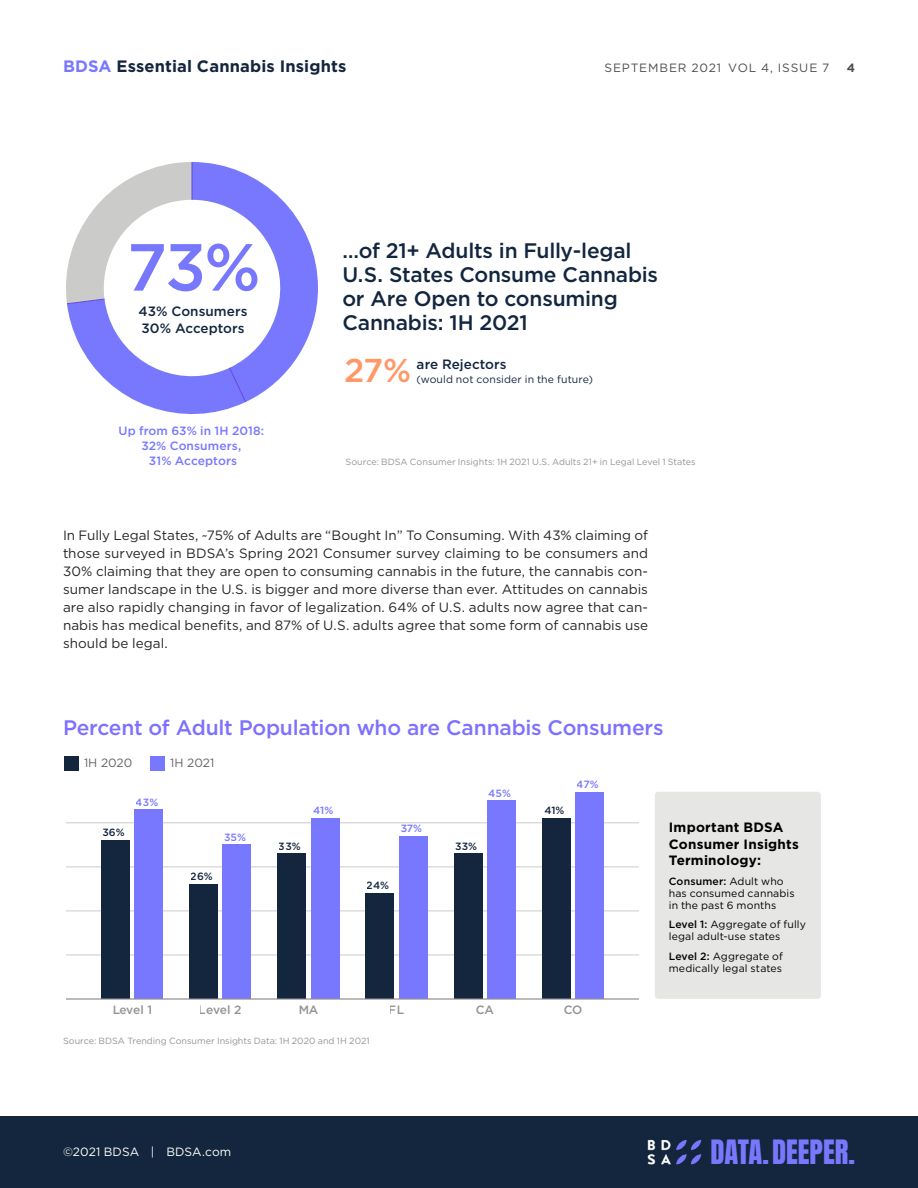
<style>
.page{position:relative;width:918px;height:1188px;background:#fff}
.page>*{position:absolute;margin:0;border:0;box-sizing:border-box;transform-origin:0 0}
.t1{font:500 66.45px "Gotham";color:#7878fe}
.t2{font:500 33px "Gotham";color:#ff9767}
.t3{font:28.5px "Anton";color:#7878ff}
.t4{font:500 21px/24px "Gotham";letter-spacing:-.01em;color:#12263f}
.t5{font:500 21px "Gotham";letter-spacing:-.01em;color:#7e71ff}
.t6{font:700 16.5px "Gotham";letter-spacing:.01em;color:#14263d}
.t7{font:13.5px/18px "Gotham";color:#262626;text-align:justify}
.t8{font:700 13.5px/16.5px "Gotham";letter-spacing:.015em;color:#000}
.t9{font:500 13.5px "Gotham";letter-spacing:.005em;color:#12263f}
.t10{font:500 12px/15px "Gotham";letter-spacing:.01em;color:#7878fe;text-align:center}
.t11{font:12px "Gotham";letter-spacing:.07em;color:#4d4d4f}
.t12{font:500 12px "Gotham";letter-spacing:-.01em;color:#939393}
.t13{font:12px "Gotham";color:#fff}
.t14{font:12px "Gotham";color:#636466}
.t15{font:700 12px "Gotham";color:#4d4d4f}
.t16{font:10.5px/12px "Gotham";letter-spacing:.01em;color:#000}
.t17{font:10.5px "Gotham";letter-spacing:.01em;color:#12263f}
.t18{font:500 10.5px "Gotham";color:#14263d}
.t19{font:500 10.5px "Gotham";letter-spacing:-.015em;color:#7878fe}
.t20{font:9px "Gotham";color:#949494}
.s1{color:#7878ff}
.s2{font-weight:500}
</style>
<div class="page">
<div style="left:0;top:1116px;width:918px;height:72px;background:#14263d"></div>
<img style="left:647px;top:1139px;width:55px;height:26px">
<svg style="left:66px;top:162px;width:252px;height:252px"></svg>
<hr style="left:66px;top:955px;width:573px;height:1px;background:#cbcbca">
<hr style="left:66px;top:911px;width:573px;height:1px;background:#cbcbca">
<hr style="left:66px;top:867px;width:573px;height:1px;background:#cbcbca">
<hr style="left:66px;top:823px;width:573px;height:1px;background:#cbcbca">
<div style="left:101px;top:840px;width:29px;height:159px;background:#14263d"></div>
<div style="left:135px;top:810px;width:28px;height:189px;background:#7878fe"></div>
<div style="left:189px;top:884px;width:29px;height:115px;background:#14263d"></div>
<div style="left:223px;top:845px;width:28px;height:154px;background:#7878fe"></div>
<div style="left:278px;top:854px;width:28px;height:145px;background:#14263d"></div>
<div style="left:311px;top:818px;width:28px;height:181px;background:#7878fe"></div>
<div style="left:366px;top:893px;width:28px;height:106px;background:#14263d"></div>
<div style="left:399px;top:836px;width:28px;height:163px;background:#7878fe"></div>
<div style="left:454px;top:854px;width:28px;height:145px;background:#14263d"></div>
<div style="left:487px;top:801px;width:29px;height:198px;background:#7878fe"></div>
<div style="left:542px;top:818px;width:28px;height:181px;background:#14263d"></div>
<div style="left:575px;top:792px;width:29px;height:207px;background:#7878fe"></div>
<hr style="left:66px;top:792px;width:1px;height:207px;background:#939393">
<hr style="left:66px;top:999px;width:573px;height:1px;background:#939393">
<div style="left:64px;top:756px;width:15px;height:14px;background:#14263d"></div>
<div style="left:150px;top:756px;width:15px;height:14px;background:#7878fe"></div>
<div style="left:655px;top:792px;width:166px;height:207px;background:#e6e6e5;border-radius:4px"></div>
<p class="t6" style="left:63px;top:55px;width:285px"><span class="s1">BDSA</span> Essential Cannabis Insights</p>
<p class="t11" style="left:605px;top:60px;width:226px">SEPTEMBER 2021 VOL 4, ISSUE 7</p>
<p class="t15" style="left:847px;top:60px;width:10px">4</p>
<h1 class="t1" style="left:127px;top:224px;width:136px">73%</h1>
<p class="t9" style="left:139px;top:303px;width:110px">43% Consumers</p>
<p class="t9" style="left:142px;top:320px;width:104px">30% Acceptors</p>
<p class="t10" style="left:118px;top:423px;width:147px">Up from 63% in 1H 2018:<br>32% Consumers,<br>31% Acceptors</p>
<h3 class="t4" style="left:342px;top:238px;width:317px">…of 21+ Adults in Fully-legal<br>U.S. States Consume Cannabis or Are Open to consuming<br>Cannabis: 1H 2021</h3>
<h2 class="t2" style="left:344px;top:349px;width:69px">27%</h2>
<p class="t9" style="left:417px;top:356px;width:91px">are Rejectors</p>
<p class="t17" style="left:417px;top:373px;width:178px">(would not consider in the future)</p>
<p class="t20" style="left:346px;top:456px;width:352px">Source: BDSA Consumer Insights: 1H 2021 U.S. Adults 21+ in Legal Level 1 States</p>
<p class="t7" style="left:63px;top:526px;width:587px">In Fully Legal States, ~75% of Adults are “Bought In” To Consuming. With 43% claiming of those surveyed in BDSA’s Spring 2021 Consumer survey claiming to be consumers and 30% claiming that they are open to consuming cannabis in the future, the cannabis con&shy;sumer landscape in the U.S. is bigger and more diverse than ever. Attitudes on cannabis are also rapidly changing in favor of legalization. 64% of U.S. adults now agree that can&shy;nabis has medical benefits, and 87% of U.S. adults agree that some form of cannabis use should be legal.</p>
<h3 class="t5" style="left:63px;top:714px;width:602px">Percent of Adult Population who are Cannabis Consumers</h3>
<p class="t14" style="left:84px;top:755px;width:50px">1H 2020</p>
<p class="t14" style="left:170px;top:755px;width:46px">1H 2021</p>
<p class="t18" style="left:102px;top:826px;width:24px">36%</p>
<p class="t19" style="left:136px;top:795px;width:24px">43%</p>
<p class="t19" style="left:224px;top:830px;width:23px">35%</p>
<p class="t18" style="left:191px;top:870px;width:24px">26%</p>
<p class="t18" style="left:279px;top:839px;width:23px">33%</p>
<p class="t19" style="left:313px;top:804px;width:22px">41%</p>
<p class="t19" style="left:401px;top:821px;width:23px">37%</p>
<p class="t18" style="left:367px;top:879px;width:24px">24%</p>
<p class="t19" style="left:488px;top:786px;width:24px">45%</p>
<p class="t18" style="left:455px;top:839px;width:23px">33%</p>
<p class="t18" style="left:544px;top:804px;width:22px">41%</p>
<p class="t19" style="left:577px;top:777px;width:24px">47%</p>
<p class="t12" style="left:112px;top:1002px;width:42px">Level 1</p>
<p class="t12" style="left:199px;top:1002px;width:44px">Level 2</p>
<p class="t12" style="left:298px;top:1002px;width:21px">MA</p>
<p class="t12" style="left:389px;top:1002px;width:17px">FL</p>
<p class="t12" style="left:476px;top:1002px;width:20px">CA</p>
<p class="t12" style="left:563px;top:1002px;width:20px">CO</p>
<p class="t20" style="left:63px;top:1035px;width:308px">Source: BDSA Trending Consumer Insights Data: 1H 2020 and 1H 2021</p>
<p class="t13" style="left:63px;top:1144px;width:170px">©2021 BDSA | BDSA.com</p>
<p class="t8" style="left:669px;top:819px;width:132px">Important BDSA<br>Consumer Insights<br>Terminology:</p>
<p class="t16" style="left:669px;top:875px;width:127px"><span class="s2">Consumer:</span> Adult who has consumed cannabis in the past 6 months</p>
<p class="t16" style="left:669px;top:919px;width:139px"><span class="s2">Level 1:</span> Aggregate of fully legal adult-use states</p>
<p class="t16" style="left:669px;top:950px;width:116px"><span class="s2">Level 2:</span> Aggregate of medically legal states</p>
<h3 class="t3" style="left:710px;top:1138px;width:146px">DATA.DEEPER.</h3>
</div>
